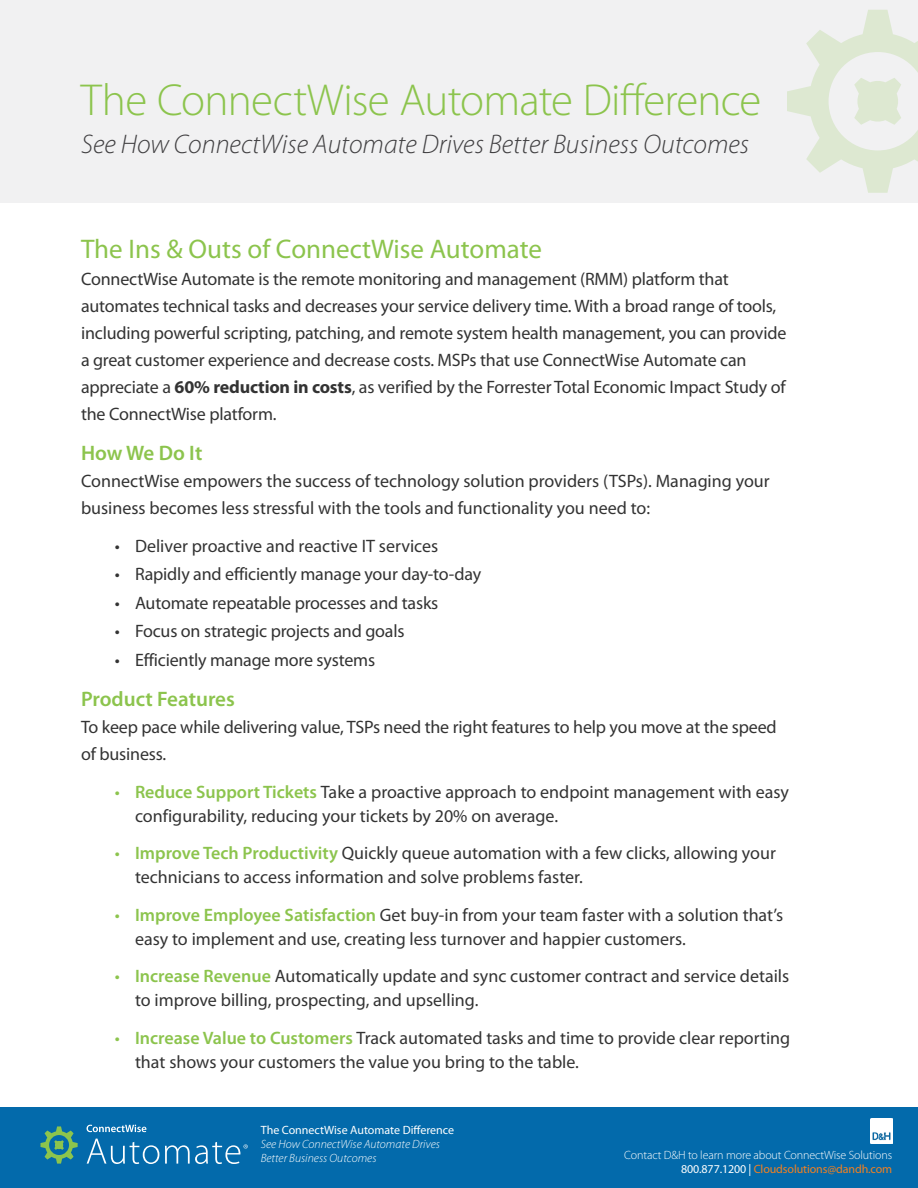
<style>
.page{position:relative;width:918px;height:1188px;background:#fff}
.page>*{position:absolute;margin:0;border:0;box-sizing:border-box;transform-origin:0 0}
.t1{font:300 45px "Myriad Pro";letter-spacing:-.015em;color:#8cc44d}
.t2{font:italic 300 27px "Myriad Pro";color:#414042}
.t3{font:27px "Myriad Pro";color:#8cc44d}
.t4{font:600 21px "Myriad Pro";color:#8cc44d}
.t5{font:18px/27px "Myriad Pro";letter-spacing:-.005em;color:#333}
.t6{font:300 12px/14.4px "Myriad Pro";letter-spacing:-.01em;color:#fff;text-align:right}
.t7{font:italic 300 12px/14.4px "Myriad Pro";color:#fff}
.t8{font:12px "Myriad Pro";color:#fff}
.s1{font-weight:700}
.s2{color:#8cc44d}
.s3{font-weight:600;color:#8cc44d}
.s4{font-weight:400}
.s5{font-weight:400;color:#f28021}
</style>
<div class="page">
<div style="left:0;top:0;width:918px;height:202px;background:#f1f1f2"></div>
<svg style="left:787px;top:10px;width:131px;height:183px"></svg>
<div style="left:0;top:1107px;width:918px;height:81px;background:#036aab"></div>
<svg style="left:87px;top:1125px;width:59px;height:7px"></svg>
<svg style="left:87px;top:1139px;width:72px;height:25px"></svg>
<svg style="left:165px;top:1142px;width:83px;height:22px"></svg>
<svg style="left:40px;top:1126px;width:38px;height:38px"></svg>
<img style="left:871px;top:1118px;width:21px;height:26px">
<h1 class="t1" style="left:81px;top:73px;width:682px">The ConnectWise Automate Difference</h1>
<h2 class="t2" style="left:81px;top:128px;width:670px">See How ConnectWise Automate Drives Better Business Outcomes</h2>
<h2 class="t3" style="left:81px;top:232px;width:463px">The Ins &amp; Outs of ConnectWise Automate</h2>
<p class="t5" style="left:81px;top:265px;width:707px">ConnectWise Automate is the remote monitoring and management (RMM) platform that automates technical tasks and decreases your service delivery time. With a broad range of tools, including powerful scripting, patching, and remote system health management, you can provide a great customer experience and decrease costs. MSPs that use ConnectWise Automate can appreciate a <span class="s1">60% reduction in costs</span>, as verified by the Forrester Total Economic Impact Study of the ConnectWise platform.</p>
<p class="t4" style="left:81px;top:440px;width:123px">How We Do It</p>
<p class="t5" style="left:81px;top:468px;width:690px">ConnectWise empowers the success of technology solution providers (TSPs). Managing your business becomes less stressful with the tools and functionality you need to:</p>
<p class="t5" style="left:115px;top:532px;width:325px">• Deliver proactive and reactive IT services</p>
<p class="t5" style="left:115px;top:561px;width:368px">• Rapidly and efficiently manage your day-to-day</p>
<p class="t5" style="left:115px;top:589px;width:325px">• Automate repeatable processes and tasks</p>
<p class="t5" style="left:115px;top:618px;width:291px">• Focus on strategic projects and goals</p>
<p class="t5" style="left:115px;top:646px;width:262px">• Efficiently manage more systems</p>
<p class="t4" style="left:81px;top:686px;width:155px">Product Features</p>
<p class="t5" style="left:81px;top:714px;width:697px">To keep pace while delivering value, TSPs need the right features to help you move at the speed of business.</p>
<p class="t5" style="left:135px;top:780px;width:656px;line-height:24px;text-indent:-20px"><span class="s2">•</span> <span class="s3">Reduce Support Tickets</span> Take a proactive approach to endpoint management with easy configurability, reducing your tickets by 20% on average.</p>
<p class="t5" style="left:135px;top:841px;width:642px;line-height:24px;text-indent:-20px"><span class="s2">•</span> <span class="s3">Improve Tech Productivity</span> Quickly queue automation with a few clicks, allowing your technicians to access information and solve problems faster.</p>
<p class="t5" style="left:135px;top:903px;width:650px;line-height:24px;text-indent:-20px"><span class="s2">•</span> <span class="s3">Improve Employee Satisfaction</span> Get buy-in from your team faster with a solution that’s easy to implement and use, creating less turnover and happier customers.</p>
<p class="t5" style="left:135px;top:964px;width:656px;line-height:24px;text-indent:-20px"><span class="s2">•</span> <span class="s3">Increase Revenue</span> Automatically update and sync customer contract and service details to improve billing, prospecting, and upselling.</p>
<p class="t5" style="left:135px;top:1025px;width:657px;line-height:24px;text-indent:-20px"><span class="s2">•</span> <span class="s3">Increase Value to Customers</span> Track automated tasks and time to provide clear reporting that shows your customers the value you bring to the table.</p>
<p class="t8" style="left:261px;top:1122px;width:195px">The ConnectWise Automate Difference</p>
<p class="t7" style="left:261px;top:1137px;width:181px">See How ConnectWise Automate Drives<br>Better Business Outcomes</p>
<p class="t6" style="left:624px;top:1147px;width:269px">Contact D&amp;H to learn more about ConnectWise Solutions<br><span class="s4">800.877.1200 |</span> <span class="s5">Cloudsolutions@dandh.com</span></p>
</div>
